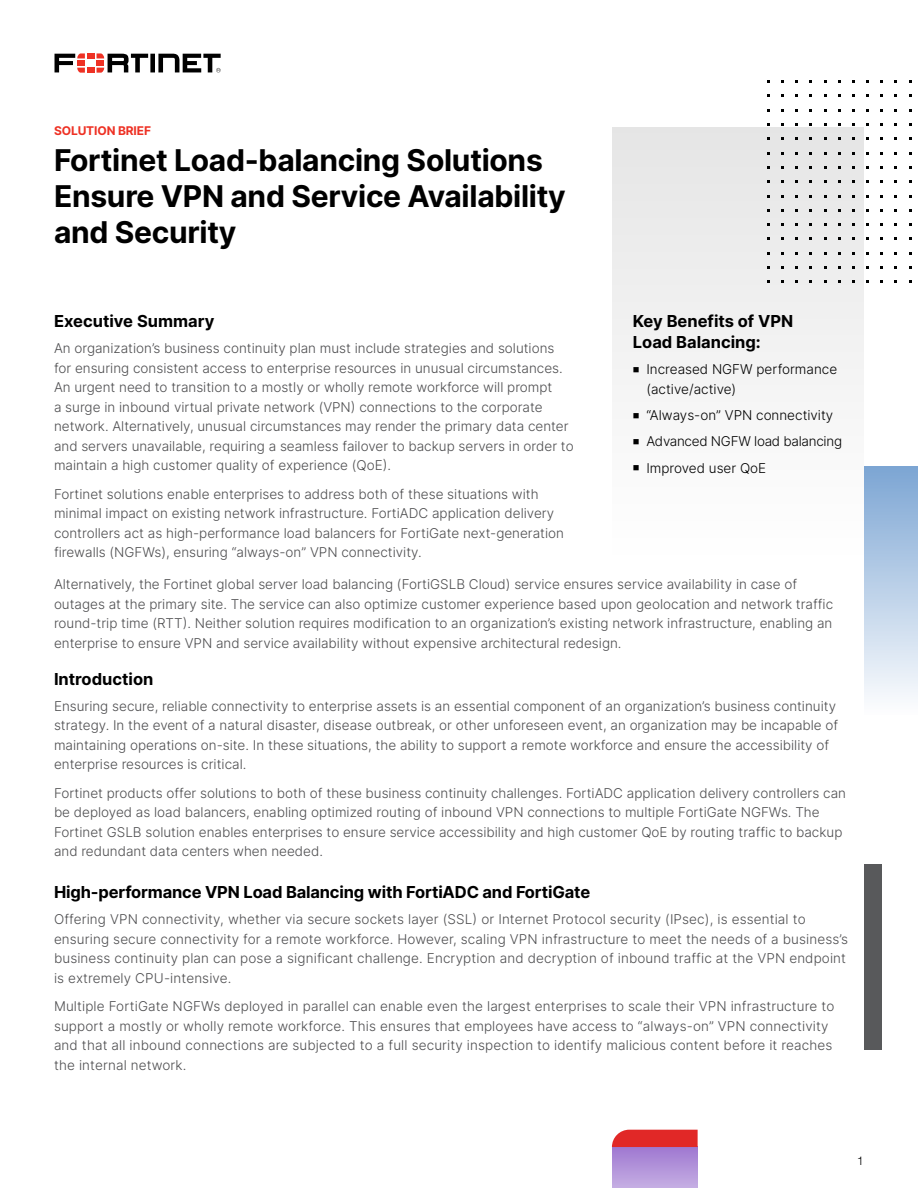
<style>
.page{position:relative;width:918px;height:1188px;background:#fff}
.page>*{position:absolute;margin:0;border:0;box-sizing:border-box;transform-origin:0 0}
.t1{font:700 30px/36px "Inter";letter-spacing:-.01em;color:#000}
.t2{font:700 16.5px/21px "Inter";letter-spacing:-.01em;color:#000}
.t3{font:300 13.5px/19.5px "Inter";color:#4d4d4f}
.t4{font:300 13.5px/19.5px "Inter";color:#000}
.t5{font:300 13.5px "Inter";letter-spacing:-.02em;color:#000}
.t6{font:700 12px "Inter";letter-spacing:-.01em;color:#ee3124}
.t7{font:300 12px "Helvetica Neue LT Pro";color:#000}
</style>
<div class="page">
<svg style="left:55px;top:53px;width:166px;height:20px"></svg>
<div style="left:612px;top:127px;width:252px;height:432px;background:#f2f2f2"></div>
<div style="left:612px;top:1147px;width:86px;height:41px;background:linear-gradient(to bottom,#9f78d1,#c5aee3)"></div>
<div style="left:864px;top:864px;width:17px;height:185px;background:#58595b"></div>
<div style="left:864px;top:467px;width:54px;height:248px;background:linear-gradient(to bottom,#7ca6d3,#fdfdfe)"></div>
<svg style="left:612px;top:1130px;width:86px;height:17px"></svg>
<p class="t6" style="left:54px;top:122px;width:99px">SOLUTION BRIEF</p>
<h1 class="t1" style="left:54px;top:141px;width:513px">Fortinet Load-balancing Solutions<br>Ensure VPN and Service Availability and Security</h1>
<p class="t2" style="left:54px;top:310px;width:162px">Executive Summary</p>
<p class="t3" style="left:54px;top:338px;width:521px">An organization’s business continuity plan must include strategies and solutions for ensuring consistent access to enterprise resources in unusual circumstances.<br>An urgent need to transition to a mostly or wholly remote workforce will prompt<br>a surge in inbound virtual private network (VPN) connections to the corporate network. Alternatively, unusual circumstances may render the primary data center and servers unavailable, requiring a seamless failover to backup servers in order to maintain a high customer quality of experience (QoE).</p>
<p class="t3" style="left:54px;top:484px;width:512px">Fortinet solutions enable enterprises to address both of these situations with minimal impact on existing network infrastructure. FortiADC application delivery controllers act as high-performance load balancers for FortiGate next-generation firewalls (NGFWs), ensuring “always-on” VPN connectivity.</p>
<p class="t2" style="left:633px;top:310px;width:162px">Key Benefits of VPN<br>Load Balancing:</p>
<p class="t4" style="left:646px;top:359px;width:192px;text-indent:-14px">■ Increased NGFW performance (active/active)</p>
<p class="t4" style="left:633px;top:405px;width:202px">■ “Always-on” VPN connectivity</p>
<p class="t5" style="left:633px;top:432px;width:211px">■ Advanced NGFW load balancing</p>
<p class="t4" style="left:633px;top:458px;width:135px">■ Improved user QoE</p>
<p class="t3" style="left:54px;top:575px;width:781px">Alternatively, the Fortinet global server load balancing (FortiGSLB Cloud) service ensures service availability in case of outages at the primary site. The service can also optimize customer experience based upon geolocation and network traffic round-trip time (RTT). Neither solution requires modification to an organization’s existing network infrastructure, enabling an enterprise to ensure VPN and service availability without expensive architectural redesign.</p>
<p class="t2" style="left:54px;top:668px;width:101px">Introduction</p>
<p class="t3" style="left:54px;top:696px;width:786px">Ensuring secure, reliable connectivity to enterprise assets is an essential component of an organization’s business continuity strategy. In the event of a natural disaster, disease outbreak, or other unforeseen event, an organization may be incapable of maintaining operations on-site. In these situations, the ability to support a remote workforce and ensure the accessibility of enterprise resources is critical.</p>
<p class="t3" style="left:54px;top:783px;width:794px">Fortinet products offer solutions to both of these business continuity challenges. FortiADC application delivery controllers can be deployed as load balancers, enabling optimized routing of inbound VPN connections to multiple FortiGate NGFWs. The Fortinet GSLB solution enables enterprises to ensure service accessibility and high customer QoE by routing traffic to backup and redundant data centers when needed.</p>
<p class="t2" style="left:54px;top:881px;width:538px">High-performance VPN Load Balancing with FortiADC and FortiGate</p>
<p class="t3" style="left:54px;top:910px;width:796px">Offering VPN connectivity, whether via secure sockets layer (SSL) or Internet Protocol security (IPsec), is essential to ensuring secure connectivity for a remote workforce. However, scaling VPN infrastructure to meet the needs of a business’s business continuity plan can pose a significant challenge. Encryption and decryption of inbound traffic at the VPN endpoint is extremely CPU-intensive.</p>
<p class="t3" style="left:54px;top:996px;width:782px">Multiple FortiGate NGFWs deployed in parallel can enable even the largest enterprises to scale their VPN infrastructure to support a mostly or wholly remote workforce. This ensures that employees have access to “always-on” VPN connectivity and that all inbound connections are subjected to a full security inspection to identify malicious content before it reaches the internal network.</p>
<p class="t7" style="left:857px;top:1154px;width:8px">1</p>
</div>
